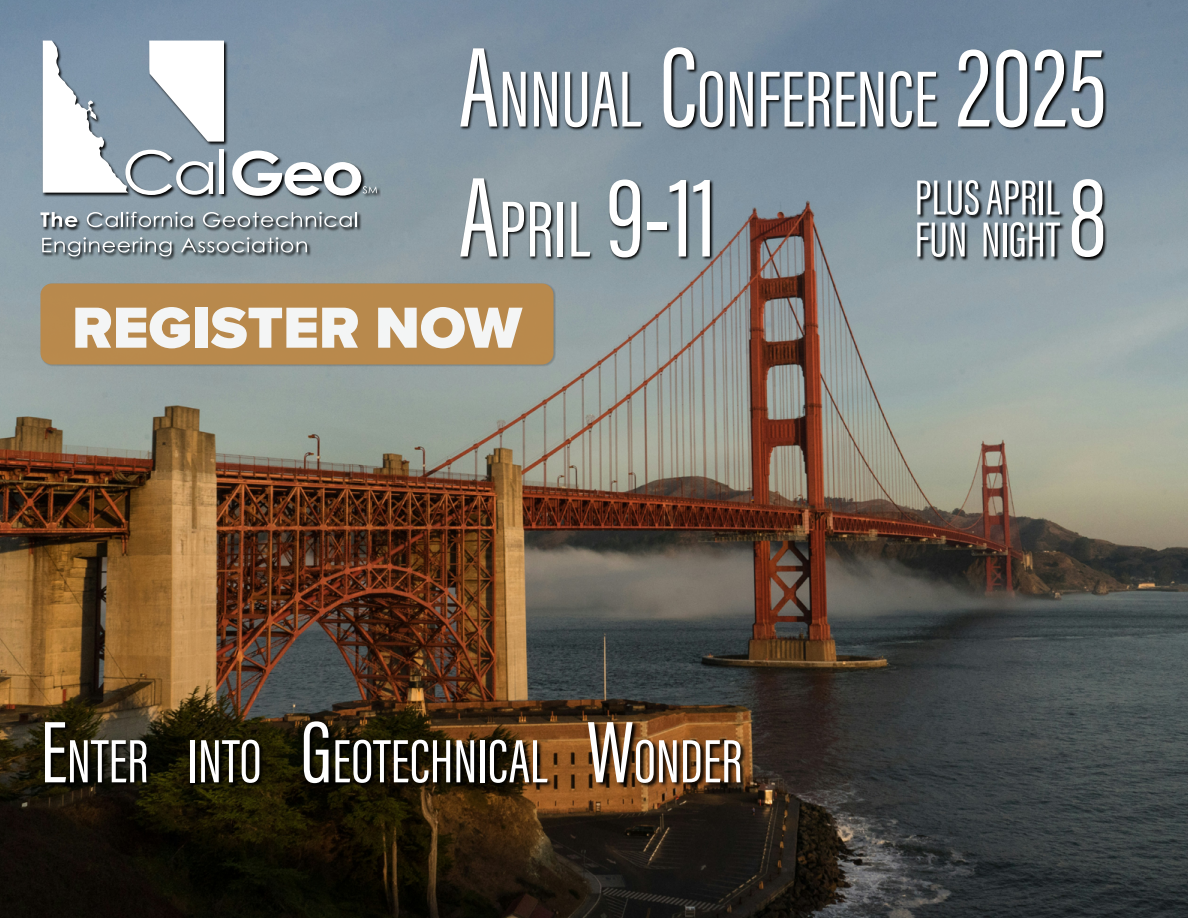
<style>
.page{position:relative;width:1188px;height:918px;background:#fff}
.page>*{position:absolute;margin:0;border:0;box-sizing:border-box;transform-origin:0 0}
.t1{font:117px "Acumin Pro Extra Cond";color:#fff}
.t2{font:81.9px "Acumin Pro Extra Cond";color:#fff}
.t3{font:63px "Acumin Pro Extra Cond";color:#fff}
.t4{font:900 60px "Proxima Nova";color:#fff}
.t5{font:50.85px/42px "Acumin Pro Extra Cond";color:#fff}
.s1{font-size:117px}
.s2{font-size:81.9px}
.s3{font-size:90px}
</style>
<div class="page">
<img style="left:0;top:0;width:1188px;height:918px">
<svg style="left:41px;top:41px;width:340px;height:220px;background:#8294a0"></svg>
<svg style="left:40px;top:212px;width:37px;height:15px"></svg>
<svg style="left:87px;top:212px;width:106px;height:15px;background:#929da3"></svg>
<svg style="left:203px;top:212px;width:154px;height:15px;background:#929ca1"></svg>
<svg style="left:42px;top:237px;width:130px;height:19px;background:#8d999e"></svg>
<svg style="left:181px;top:237px;width:126px;height:16px;background:#8f9a9f"></svg>
<svg style="left:43px;top:41px;width:181px;height:154px"></svg>
<div style="left:219px;top:150px;width:5px;height:44px;background:#fff"></div>
<svg style="left:232px;top:151px;width:145px;height:45px"></svg>
<svg style="left:45px;top:721px;width:701px;height:67px;background:#33220c"></svg>
<svg style="left:459px;top:48px;width:648px;height:213px;background:#6a7882"></svg>
<svg style="left:917px;top:180px;width:148px;height:82px;background:#616e76"></svg>
<svg style="left:1071px;top:179px;width:36px;height:82px;background:#4e575c"></svg>
<div style="left:40px;top:283px;width:516px;height:84px;background:#000;opacity:.2"></div>
<div style="left:41px;top:284px;width:513px;height:80px;background:#b8894c;border-radius:12px"></div>
<h2 class="t2" style="left:459px;top:50px;width:650px"><span class="s1">A</span>NNUAL <span class="s1">C</span>ONFERENCE <span class="s1">2025</span></h2>
<h1 class="t1" style="left:459px;top:147px;width:259px">A<span class="s2">PRIL</span> 9-11</h1>
<p class="t5" style="left:915px;top:176px;width:147px">PLUSAPRIL<br>FUN NIGHT</p>
<h1 class="t1" style="left:1068px;top:147px;width:40px">8</h1>
<p class="t4" style="left:72px;top:283px;width:451px">REGISTER NOW</p>
<p class="t3" style="left:40px;top:723px;width:704px"><span class="s3">E</span>NTER INTO <span class="s3">G</span>EOTECHNICAL <span class="s3">W</span>ONDER</p>
</div>
